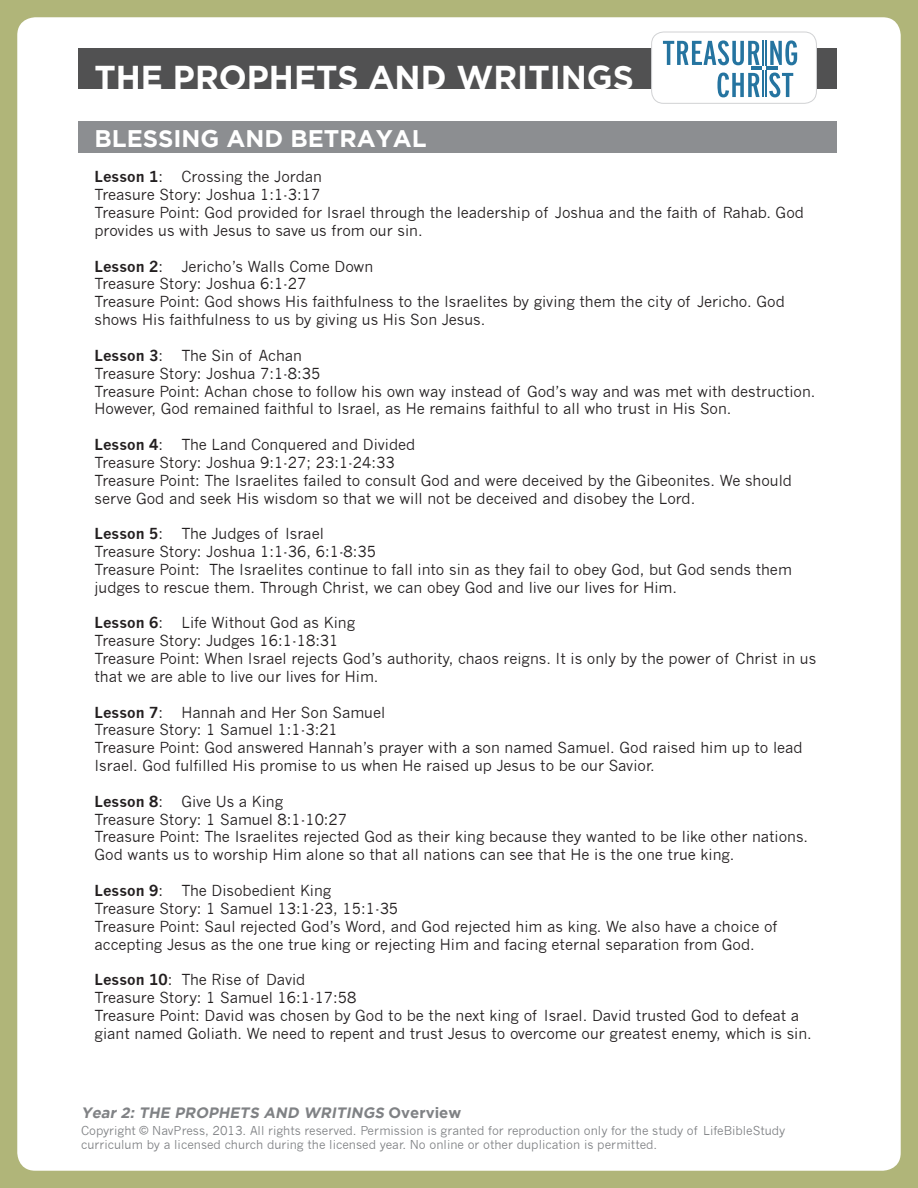
<style>
.page{position:relative;width:918px;height:1188px;background:#b0b579}
.page>*{position:absolute;margin:0;border:0;box-sizing:border-box;transform-origin:0 0}
.t1{font:700 33px "Gotham";color:#fff}
.t2{font:700 24px "Gotham";color:#fff}
.t3{font:italic 700 15px "Gotham";color:#808285}
.t4{font:14.85px/17.9px "News Gothic";color:#231f20}
.t5{font:12px/14.4px "News Gothic";color:#808285}
.s1{font-weight:700}
.s2{font-style:normal}
</style>
<div class="page">
<div style="left:17px;top:17px;width:884px;height:1154px;background:#fff;border-radius:18px"></div>
<div style="left:79px;top:122px;width:758px;height:31px;background:#8c8e91"></div>
<div style="left:79px;top:49px;width:758px;height:40px;background:#515152"></div>
<div style="left:652px;top:32px;width:164px;height:71px;background:#fff;border-radius:12px"></div>
<div style="left:651px;top:32px;width:166px;height:72px;border:1px solid #d1d2d4;border-radius:12px"></div>
<svg style="left:663px;top:40px;width:134px;height:57px"></svg>
<p class="t1" style="left:94px;top:58px;width:541px">THE PROPHETS AND WRITINGS</p>
<p class="t2" style="left:94px;top:124px;width:334px">BLESSING AND BETRAYAL</p>
<p class="t4" style="left:94px;top:168px;width:229px"><span class="s1">Lesson 1</span>: Crossing the Jordan</p>
<p class="t4" style="left:94px;top:186px;width:227px">Treasure Story: Joshua 1:1-3:17</p>
<p class="t4" style="left:94px;top:204px;width:711px">Treasure Point: God provided for Israel through the leadership of Joshua and the faith of Rahab. God provides us with Jesus to save us from our sin.</p>
<p class="t4" style="left:94px;top:257px;width:280px"><span class="s1">Lesson 2</span>: Jericho’s Walls Come Down</p>
<p class="t4" style="left:94px;top:275px;width:214px">Treasure Story: Joshua 6:1-27</p>
<p class="t4" style="left:94px;top:293px;width:692px">Treasure Point: God shows His faithfulness to the Israelites by giving them the city of Jericho. God shows His faithfulness to us by giving us His Son Jesus.</p>
<p class="t4" style="left:94px;top:347px;width:209px"><span class="s1">Lesson 3</span>: The Sin of Achan</p>
<p class="t4" style="left:94px;top:365px;width:227px">Treasure Story: Joshua 7:1-8:35</p>
<p class="t4" style="left:94px;top:382px;width:723px">Treasure Point: Achan chose to follow his own way instead of God’s way and was met with destruction.<br>However, God remained faithful to Israel, as He remains faithful to all who trust in His Son.</p>
<p class="t4" style="left:94px;top:436px;width:322px"><span class="s1">Lesson 4</span>: The Land Conquered and Divided</p>
<p class="t4" style="left:94px;top:454px;width:302px">Treasure Story: Joshua 9:1-27; 23:1-24:33</p>
<p class="t4" style="left:94px;top:472px;width:699px">Treasure Point: The Israelites failed to consult God and were deceived by the Gibeonites. We should serve God and seek His wisdom so that we will not be deceived and disobey the Lord.</p>
<p class="t4" style="left:94px;top:525px;width:231px"><span class="s1">Lesson 5</span>: The Judges of Israel</p>
<p class="t4" style="left:94px;top:543px;width:283px">Treasure Story: Joshua 1:1-36, 6:1-8:35</p>
<p class="t4" style="left:94px;top:561px;width:699px">Treasure Point: The Israelites continue to fall into sin as they fail to obey God, but God sends them judges to rescue them. Through Christ, we can obey God and live our lives for Him.</p>
<p class="t4" style="left:94px;top:614px;width:262px"><span class="s1">Lesson 6</span>: Life Without God as King</p>
<p class="t4" style="left:94px;top:632px;width:246px">Treasure Story: Judges 16:1-18:31</p>
<p class="t4" style="left:94px;top:650px;width:723px">Treasure Point: When Israel rejects God’s authority, chaos reigns. It is only by the power of Christ in us that we are able to live our lives for Him.</p>
<p class="t4" style="left:94px;top:703px;width:292px"><span class="s1">Lesson 7</span>: Hannah and Her Son Samuel</p>
<p class="t4" style="left:94px;top:721px;width:245px">Treasure Story: 1 Samuel 1:1-3:21</p>
<p class="t4" style="left:94px;top:739px;width:710px">Treasure Point: God answered Hannah’s prayer with a son named Samuel. God raised him up to lead<br>Israel. God fulfilled His promise to us when He raised up Jesus to be our Savior.</p>
<p class="t4" style="left:94px;top:792px;width:190px"><span class="s1">Lesson 8</span>: Give Us a King</p>
<p class="t4" style="left:94px;top:810px;width:254px">Treasure Story: 1 Samuel 8:1-10:27</p>
<p class="t4" style="left:94px;top:828px;width:715px">Treasure Point: The Israelites rejected God as their king because they wanted to be like other nations.<br>God wants us to worship Him alone so that all nations can see that He is the one true king.</p>
<p class="t4" style="left:94px;top:882px;width:238px"><span class="s1">Lesson 9</span>: The Disobedient King</p>
<p class="t4" style="left:94px;top:900px;width:305px">Treasure Story: 1 Samuel 13:1-23, 15:1-35</p>
<p class="t4" style="left:94px;top:918px;width:684px">Treasure Point: Saul rejected God’s Word, and God rejected him as king. We also have a choice of accepting Jesus as the one true king or rejecting Him and facing eternal separation from God.</p>
<p class="t4" style="left:94px;top:971px;width:212px"><span class="s1">Lesson 10</span>: The Rise of David</p>
<p class="t4" style="left:94px;top:989px;width:263px">Treasure Story: 1 Samuel 16:1-17:58</p>
<p class="t4" style="left:94px;top:1007px;width:719px">Treasure Point: David was chosen by God to be the next king of Israel. David trusted God to defeat a giant named Goliath. We need to repent and trust Jesus to overcome our greatest enemy, which is sin.</p>
<p class="t3" style="left:81px;top:1104px;width:382px">Year 2: THE PROPHETS AND WRITINGS <span class="s2">O v e r v i e w</span></p>
<p class="t5" style="left:81px;top:1123px;width:706px">Copyright © NavPress, 2013. All rights reserved. Permission is granted for reproduction only for the study of LifeBibleStudy curriculum by a licensed church during the licensed year. No online or other duplication is permitted.</p>
</div>
